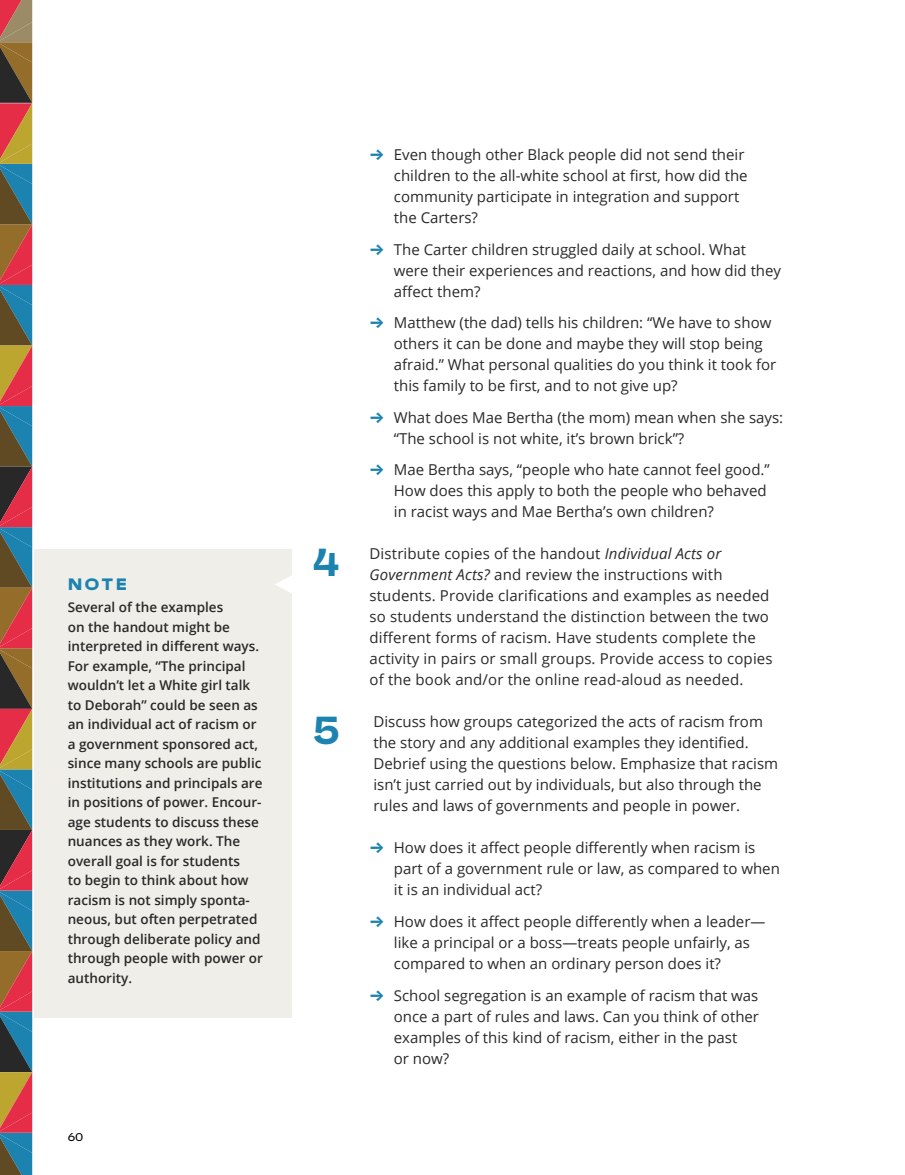
<style>
.page{position:relative;width:905px;height:1175px;background:#fff}
.page>*{position:absolute;margin:0;border:0;box-sizing:border-box;transform-origin:0 0}
.t1{font:700 expanded 39px "Faktum Test";color:#1c82b0}
.t2{font:800 expanded 16.5px "Faktum";color:#1c82b0}
.t3{font:15px/21px "Open Sans";color:#292929}
.t4{font:600 13.5px/19.5px "Open Sans";color:#292929}
.t5{font:500 expanded 11.25px "Faktum Test";color:#000}
.s1{font-family:"Faktum";font-weight:700;color:#1c82b0}
.s2{font-style:italic}
</style>
<div class="page">
<svg style="left:0;top:0;width:32px;height:1174px;background:#7f5c51"></svg>
<div style="left:34px;top:549px;width:257px;height:468px;background:#f0eee8"></div>
<svg style="left:275px;top:567px;width:17px;height:34px"></svg>
<p class="t2" style="left:68px;top:573px;width:61px">NOTE</p>
<p class="t4" style="left:68px;top:597px;width:197px">Several of the examples<br>on the handout might be interpreted in different ways.<br>For example, “The principal wouldn’t let a White girl talk to Deborah” could be seen as an individual act of racism or a government sponsored act, since many schools are public institutions and principals are in positions of power. Encour&shy;age students to discuss these nuances as they work. The overall goal is for students<br>to begin to think about how racism is not simply sponta&shy;neous, but often perpetrated through deliberate policy and through people with power or authority.</p>
<p class="t5" style="left:68px;top:1133px;width:17px">60</p>
<p class="t3" style="left:394px;top:144px;width:355px;text-indent:-24px"><span class="s1">→</span> Even though other Black people did not send their children to the all-white school at first, how did the community participate in integration and support the Carters?</p>
<p class="t3" style="left:394px;top:238px;width:389px;text-indent:-24px"><span class="s1">→</span> The Carter children struggled daily at school. What were their experiences and reactions, and how did they affect them?</p>
<p class="t3" style="left:394px;top:312px;width:384px;text-indent:-24px"><span class="s1">→</span> Matthew (the dad) tells his children: “We have to show others it can be done and maybe they will stop being afraid.” What personal qualities do you think it took for this family to be first, and to not give up?</p>
<p class="t3" style="left:394px;top:406px;width:391px;text-indent:-24px"><span class="s1">→</span> What does Mae Bertha (the mom) mean when she says: “The school is not white, it’s brown brick”?</p>
<p class="t3" style="left:394px;top:459px;width:377px;text-indent:-24px"><span class="s1">→</span> Mae Bertha says, “people who hate cannot feel good.”<br>How does this apply to both the people who behaved in racist ways and Mae Bertha’s own children?</p>
<h1 class="t1" style="left:313px;top:546px;width:28px">4</h1>
<p class="t3" style="left:369px;top:543px;width:404px">Distribute copies of the handout <span class="s2">Individual Acts or Government Acts?</span> and review the instructions with students. Provide clarifications and examples as needed so students understand the distinction between the two different forms of racism. Have students complete the activity in pairs or small groups. Provide access to copies of the book and/or the online read-aloud as needed.</p>
<h1 class="t1" style="left:313px;top:714px;width:28px">5</h1>
<p class="t3" style="left:373px;top:711px;width:406px">Discuss how groups categorized the acts of racism from the story and any additional examples they identified.<br>Debrief using the questions below. Emphasize that racism isn’t just carried out by individuals, but also through the rules and laws of governments and people in power.</p>
<p class="t3" style="left:394px;top:837px;width:387px;text-indent:-24px"><span class="s1">→</span> How does it affect people differently when racism is part of a government rule or law, as compared to when it is an individual act?</p>
<p class="t3" style="left:394px;top:910px;width:373px;text-indent:-24px"><span class="s1">→</span> How does it affect people differently when a leader— like a principal or a boss—treats people unfairly, as compared to when an ordinary person does it?</p>
<p class="t3" style="left:394px;top:984px;width:367px;text-indent:-24px"><span class="s1">→</span> School segregation is an example of racism that was once a part of rules and laws. Can you think of other examples of this kind of racism, either in the past<br>or now?</p>
</div>
